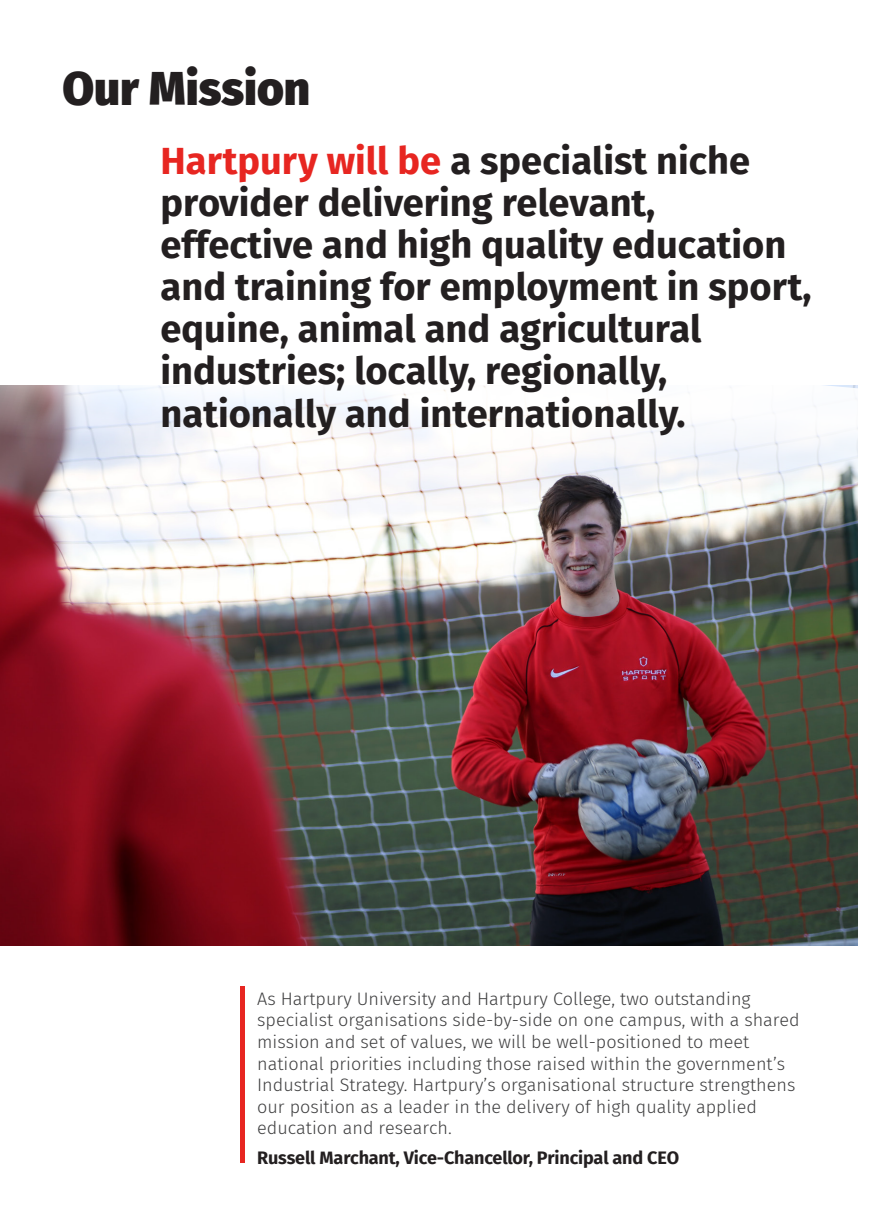
<style>
.page{position:relative;width:874px;height:1225px;background:#fff}
.page>*{position:absolute;margin:0;border:0;box-sizing:border-box;transform-origin:0 0}
.t1{font:800 46px "Fira Sans";color:#231f20}
.t2{font:700 38px/42px "Fira Sans";color:#231f20}
.t3{font:300 18px/21.6px "Fira Sans";color:#3e3e3f}
.t4{font:700 18px "Fira Sans";letter-spacing:-.01em;color:#231f20}
.s1{color:#e72621}
</style>
<div class="page">
<img style="left:0;top:523px;width:857px;height:422px">
<svg style="left:0;top:385px;width:858px;height:138px"></svg>
<hr style="left:240px;top:986px;width:4px;height:176px;background:#e72621">
<p class="t1" style="left:62px;top:48px;width:249px">Our Mission</p>
<p class="t2" style="left:160px;top:137px;width:652px"><span class="s1">Hartpury will be</span> a specialist niche provider delivering relevant, effective and high quality education and training for employment in sport, equine, animal and agricultural industries; locally, regionally, nationally and internationally.</p>
<p class="t3" style="left:257px;top:987px;width:543px">As Hartpury University and Hartpury College, two outstanding specialist organisations side-by-side on one campus, with a shared mission and set of values, we will be well-positioned to meet national priorities including those raised within the government’s Industrial Strategy. Hartpury’s organisational structure strengthens our position as a leader in the delivery of high quality applied education and research.</p>
<p class="t4" style="left:257px;top:1142px;width:423px">Russell Marchant, Vice-Chancellor, Principal and CEO</p>
</div>
